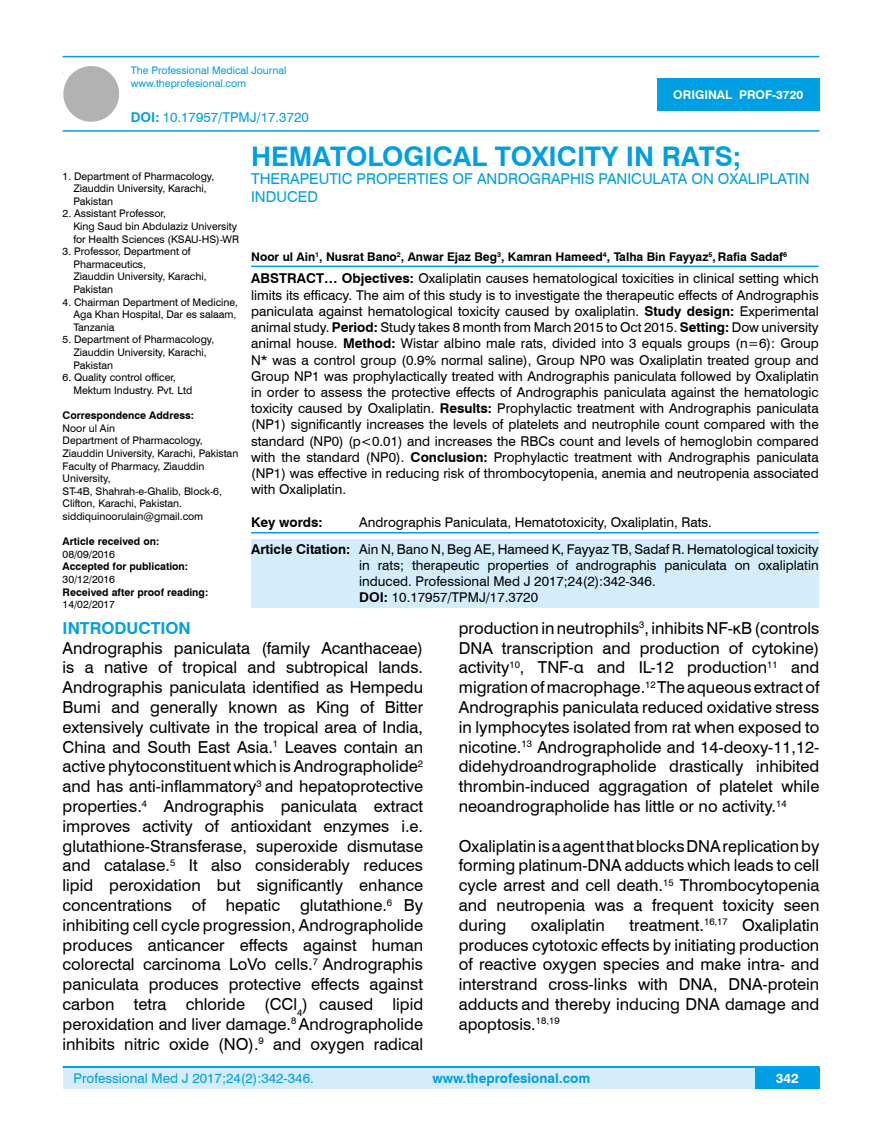
<style>
.page{position:relative;width:882px;height:1145px;background:#fff}
.page>*{position:absolute;margin:0;border:0;box-sizing:border-box;transform-origin:0 0}
.t1{font:700 27px "Swiss 721 BT";color:#009fe3}
.t2{font:16.5px/19.8px "Swiss 721 BT";color:#000;text-align:justify}
.t3{font:700 16.5px "Swiss 721 BT";color:#009fe3}
.t4{font:15px/18px "Swiss 721 BT";color:#009fe3}
.t5{font:13.5px/16.2px "Swiss 721 BT";color:#000;text-align:justify}
.t6{font:13.5px "Swiss 721 BT";color:#009fe3}
.t7{font:700 13.5px "Swiss 721 BT";color:#009fe3}
.t8{font:700 13.5px "Swiss 721 BT";color:#000}
.t9{font:700 13.5px "Swiss 721 BT";color:#fff}
.t10{font:700 12px "Swiss 721 BT";color:#000}
.t11{font:700 12px "Swiss 721 BT";color:#fff}
.t12{font:10.5px/12.6px "Swiss 721 BT";color:#000}
.t13{font:700 10.5px "Swiss 721 BT";color:#000}
.t14{font:10.5px/12.6px "Swiss 721 BT";color:#009fe3}
.s1{font-weight:700}
</style>
<div class="page">
<div style="left:63px;top:1067px;width:756px;height:21px;background:#d4edfc"></div>
<hr style="left:63px;top:1066px;width:756px;height:2px;background:#009fe3">
<div style="left:754px;top:1068px;width:65px;height:20px;background:#009fe3"></div>
<hr style="left:63px;top:56px;width:756px;height:1px;background:#009fe3">
<hr style="left:63px;top:130px;width:756px;height:2px;background:#009fe3">
<div style="left:63px;top:66px;width:56px;height:56px;background:#b3b2b2;border-radius:50%"></div>
<div style="left:657px;top:78px;width:162px;height:33px;background:#009fe3"></div>
<hr style="left:251px;top:265px;width:567px;height:2px;background:#009fe3">
<hr style="left:251px;top:532px;width:567px;height:1px;background:#009fe3">
<div style="left:251px;top:539px;width:567px;height:69px;background:#d4edfc"></div>
<p class="t14" style="left:131px;top:64px;width:157px">The Professional Medical Journal www.theprofesional.com</p>
<p class="t6" style="left:131px;top:108px;width:179px"><span class="s1">DOI:</span> 10.17957/TPMJ/17.3720</p>
<p class="t11" style="left:673px;top:87px;width:131px">ORIGINAL PROF-3720</p>
<p class="t12" style="left:73px;top:169px;width:142px;text-indent:-11px">1. Department of Pharmacology,<br>Ziauddin University, Karachi,<br>Pakistan</p>
<p class="t12" style="left:73px;top:207px;width:167px;text-indent:-11px">2. Assistant Professor,<br>King Saud bin Abdulaziz University for Health Sciences (KSAU-HS)-WR</p>
<p class="t12" style="left:73px;top:245px;width:135px;text-indent:-11px">3. Professor, Department of<br>Pharmaceutics,<br>Ziauddin University, Karachi,<br>Pakistan</p>
<p class="t12" style="left:73px;top:295px;width:166px;text-indent:-11px">4. Chairman Department of Medicine,<br>Aga Khan Hospital, Dar es salaam,<br>Tanzania</p>
<p class="t12" style="left:73px;top:333px;width:142px;text-indent:-11px">5. Department of Pharmacology,<br>Ziauddin University, Karachi,<br>Pakistan</p>
<p class="t12" style="left:73px;top:371px;width:120px;text-indent:-11px">6. Quality control officer,<br>Mektum Industry. Pvt. Ltd</p>
<p class="t13" style="left:63px;top:408px;width:133px">Correspondence Address:</p>
<p class="t12" style="left:63px;top:421px;width:177px">Noor ul Ain<br>Department of Pharmacology,<br>Ziauddin University, Karachi, Pakistan<br>Faculty of Pharmacy, Ziauddin<br>University,<br>ST-4B, Shahrah-e-Ghalib, Block-6,<br>Clifton, Karachi, Pakistan. siddiquinoorulain@gmail.com</p>
<p class="t13" style="left:63px;top:534px;width:98px">Article received on:</p>
<p class="t12" style="left:63px;top:547px;width:54px">08/09/2016</p>
<p class="t13" style="left:63px;top:559px;width:127px">Accepted for publication:</p>
<p class="t12" style="left:63px;top:572px;width:54px">30/12/2016</p>
<p class="t13" style="left:63px;top:584px;width:147px">Received after proof reading:</p>
<p class="t12" style="left:63px;top:597px;width:54px">14/02/2017</p>
<h1 class="t1" style="left:251px;top:137px;width:491px">HEMATOLOGICAL TOXICITY IN RATS;</h1>
<p class="t4" style="left:251px;top:169px;width:559px">THERAPEUTIC PROPERTIES OF ANDROGRAPHIS PANICULATA ON OXALIPLATIN<br>INDUCED</p>
<p class="t10" style="left:251px;top:248px;width:537px">Noor ul Ain<sup>1</sup>, Nusrat Bano<sup>2</sup>, Anwar Ejaz Beg<sup>3</sup>, Kamran Hameed<sup>4</sup>, Talha Bin Fayyaz<sup>5</sup>, Rafia Sadaf<sup>6</sup></p>
<p class="t5" style="left:251px;top:270px;width:569px"><span class="s1">ABSTRACT… Objectives:</span> Oxaliplatin causes hematological toxicities in clinical setting which limits its efficacy. The aim of this study is to investigate the therapeutic effects of Andrographis paniculata against hematological toxicity caused by oxaliplatin. <span class="s1">Study design:</span> Experimental animal study. <span class="s1">Period:</span> Study takes 8 month from March 2015 to Oct 2015. <span class="s1">Setting:</span> Dow university animal house. <span class="s1">Method:</span> Wistar albino male rats, divided into 3 equals groups (n=6): Group N* was a control group (0.9% normal saline), Group NP0 was Oxaliplatin treated group and Group NP1 was prophylactically treated with Andrographis paniculata followed by Oxaliplatin in order to assess the protective effects of Andrographis paniculata against the hematologic toxicity caused by Oxaliplatin. <span class="s1">Results:</span> Prophylactic treatment with Andrographis paniculata (NP1) significantly increases the levels of platelets and neutrophile count compared with the standard (NP0) (p&lt;0.01) and increases the RBCs count and levels of hemoglobin compared with the standard (NP0). <span class="s1">Conclusion:</span> Prophylactic treatment with Andrographis paniculata (NP1) was effective in reducing risk of thrombocytopenia, anemia and neutropenia associated with Oxaliplatin.</p>
<p class="t8" style="left:251px;top:512px;width:73px">Key words:</p>
<p class="t5" style="left:359px;top:513px;width:354px">Andrographis Paniculata, Hematotoxicity, Oxaliplatin, Rats.</p>
<p class="t5" style="left:359px;top:540px;width:461px;text-align:left;text-indent:-108px"><span class="s1">Article Citation:</span> Ain N, Bano N, Beg AE, Hameed K, Fayyaz TB, Sadaf R. Hematological toxicity in rats; therapeutic properties of andrographis paniculata on oxaliplatin induced. Professional Med J 2017;24(2):342-346.<br><span class="s1">DOI:</span> 10.17957/TPMJ/17.3720</p>
<p class="t3" style="left:63px;top:616px;width:130px">INTRODUCTION</p>
<p class="t2" style="left:63px;top:637px;width:362px">Andrographis paniculata (family Acanthaceae) is a native of tropical and subtropical lands.<br>Andrographis paniculata identified as Hempedu Bumi and generally known as King of Bitter extensively cultivate in the tropical area of India, China and South East Asia.<sup>1</sup> Leaves contain an active phytoconstituent which is Andrographolide<sup>2 </sup>and has anti-inflammatory<sup>3</sup> and hepatoprotective properties.<sup>4</sup> Andrographis paniculata extract improves activity of antioxidant enzymes i.e. glutathione-Stransferase, superoxide dismutase and catalase.<sup>5</sup> It also considerably reduces lipid peroxidation but significantly enhance concentrations of hepatic glutathione.<sup>6</sup> By inhibiting cell cycle progression, Andrographolide produces anticancer effects against human colorectal carcinoma LoVo cells.<sup>7</sup> Andrographis paniculata produces protective effects against carbon tetra chloride (CCl<sub>4</sub>) caused lipid peroxidation and liver damage.<sup>8</sup> Andrographolide inhibits nitric oxide (NO).<sup>9</sup> and oxygen radical</p>
<p class="t2" style="left:458px;top:617px;width:362px">production in neutrophils<sup>3</sup>, inhibits NF-κB (controls DNA transcription and production of cytokine) activity<sup>10</sup>, TNF-α and IL-12 production<sup>11</sup> and migration of macrophage.<sup>12</sup> The aqueous extract of Andrographis paniculata reduced oxidative stress in lymphocytes isolated from rat when exposed to nicotine.<sup>13</sup> Andrographolide and 14-deoxy-11,12- didehydroandrographolide drastically inhibited thrombin-induced aggragation of platelet while neoandrographolide has little or no activity.<sup>14</sup></p>
<p class="t2" style="left:458px;top:835px;width:362px">Oxaliplatin is a agent that blocks DNA replication by forming platinum-DNA adducts which leads to cell cycle arrest and cell death.<sup>15</sup> Thrombocytopenia and neutropenia was a frequent toxicity seen during</p>
<p class="t2" style="left:458px;top:914px;width:362px;text-indent:171px">treatment.<sup>16,17</sup> Oxaliplatin produces cytotoxic effects by initiating production of reactive oxygen species and make intra- and interstrand cross-links with DNA, DNA-protein adducts and thereby inducing DNA damage and apoptosis.<sup>18,19</sup></p>
<p class="t2" style="left:530px;top:914px;width:76px">oxaliplatin</p>
<p class="t6" style="left:74px;top:1069px;width:241px">Professional Med J 2017;24(2):342-346.</p>
<p class="t7" style="left:432px;top:1069px;width:159px">www.theprofesional.com</p>
<p class="t9" style="left:775px;top:1069px;width:24px">342</p>
</div>
